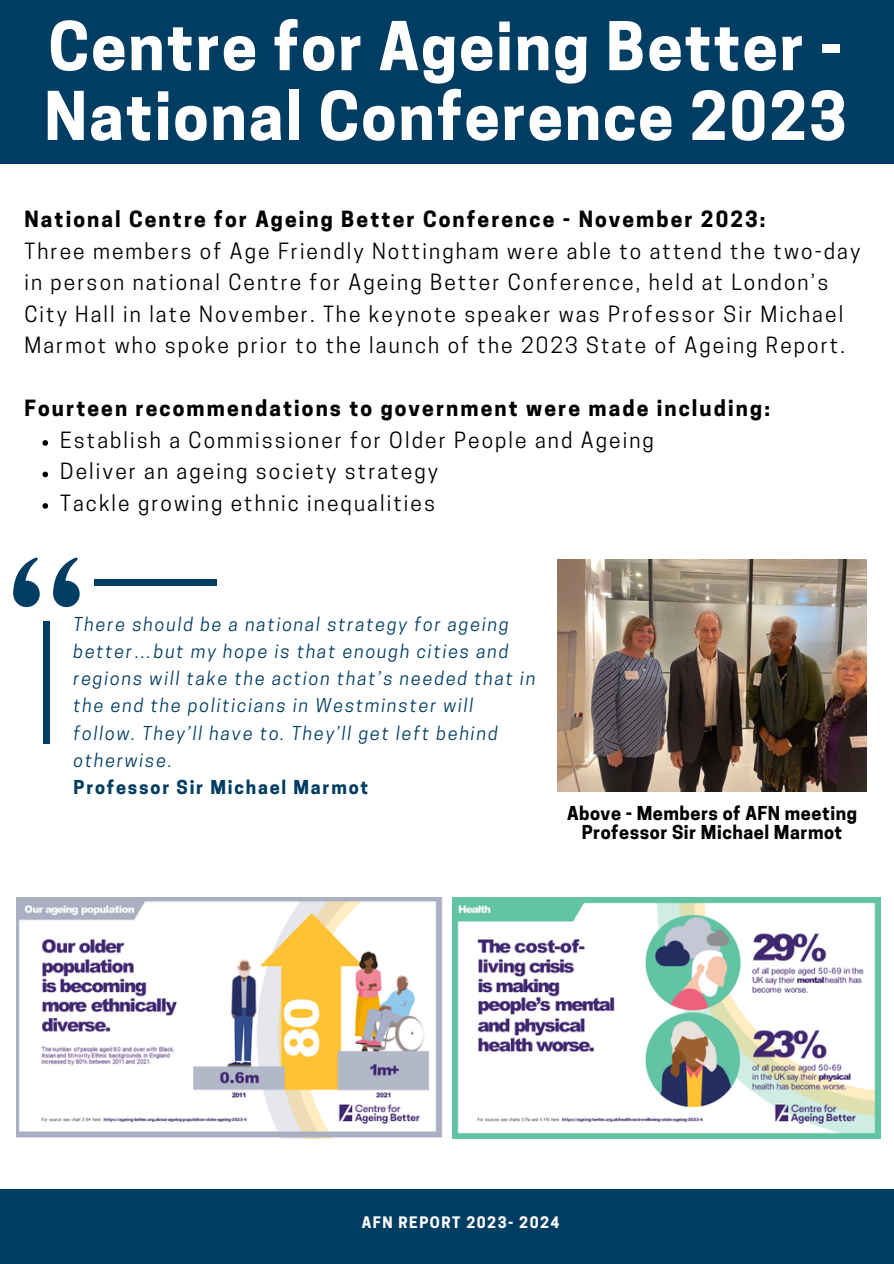
<style>
.page{position:relative;width:894px;height:1264px;background:#fff}
.page>*{position:absolute;margin:0;border:0;box-sizing:border-box;transform-origin:0 0}
.t1{font:700 63px/69.8px "Cooper Hewitt";letter-spacing:.03em;color:#fff}
.t2{font:21px/31.5px "Cooper Hewitt";letter-spacing:.1em;color:#000}
.t3{font:700 21px "Cooper Hewitt";letter-spacing:.1em;color:#000}
.t4{font:italic 18px/27px "Cooper Hewitt";letter-spacing:.1em;color:#003d62}
.t5{font:700 18px/19.2px "Cooper Hewitt";letter-spacing:.03em;color:#000;text-align:center}
.t6{font:700 14.85px "Cooper Hewitt";letter-spacing:.1em;color:#fff}
.s1{font-weight:700}
.s2{font-weight:700;font-style:normal}
</style>
<div class="page">
<div style="left:0;top:0;width:893px;height:164px;background:#003d62"></div>
<div style="left:0;top:1189px;width:893px;height:74px;background:#003d62"></div>
<img style="left:557px;top:559px;width:308px;height:232px">
<img style="left:16px;top:897px;width:427px;height:240px">
<img style="left:452px;top:897px;width:427px;height:240px">
<svg style="left:53px;top:580px;width:27px;height:27px"></svg>
<svg style="left:53px;top:557px;width:25px;height:46px"></svg>
<svg style="left:13px;top:580px;width:27px;height:27px"></svg>
<svg style="left:13px;top:557px;width:25px;height:46px"></svg>
<div style="left:43px;top:621px;width:7px;height:122px;background:#003d62"></div>
<div style="left:94px;top:579px;width:122px;height:7px;background:#003d62"></div>
<svg style="left:42px;top:440px;width:6px;height:6px"></svg>
<svg style="left:42px;top:471px;width:6px;height:6px"></svg>
<svg style="left:42px;top:503px;width:6px;height:6px"></svg>
<p class="t1" style="left:44px;top:20px;width:803px">Centre for Ageing Better -<br>National Conference 2023</p>
<h2 class="t2" style="left:24px;top:206px;width:837px"><span class="s1">National Centre for Ageing Better Conference - November 2023:<br></span>Three members of Age Friendly Nottingham were able to attend the two-day in person national Centre for Ageing Better Conference, held at London’s City Hall in late November. The keynote speaker was Professor Sir Michael Marmot who spoke prior to the launch of the 2023 State of Ageing Report.</h2>
<p class="t3" style="left:24px;top:401px;width:746px">Fourteen recommendations to government were made including:</p>
<p class="t2" style="left:60px;top:427px;width:595px">Establish a Commissioner for Older People and Ageing</p>
<p class="t2" style="left:60px;top:458px;width:379px">Deliver an ageing society strategy</p>
<p class="t2" style="left:60px;top:490px;width:376px">Tackle growing ethnic inequalities</p>
<h4 class="t4" style="left:74px;top:613px;width:463px">There should be a national strategy for ageing better…but my hope is that enough cities and regions will take the action that’s needed that in the end the politicians in Westminster will follow. They’ll have to. They’ll get left behind otherwise.<br><span class="s2">Professor Sir Michael Marmot</span></h4>
<p class="t5" style="left:567px;top:805px;width:291px">Above - Members of AFN meeting<br>Professor Sir Michael Marmot</p>
<h4 class="t6" style="left:361px;top:1217px;width:199px">AFN REPORT 2023- 2024</h4>
</div>
